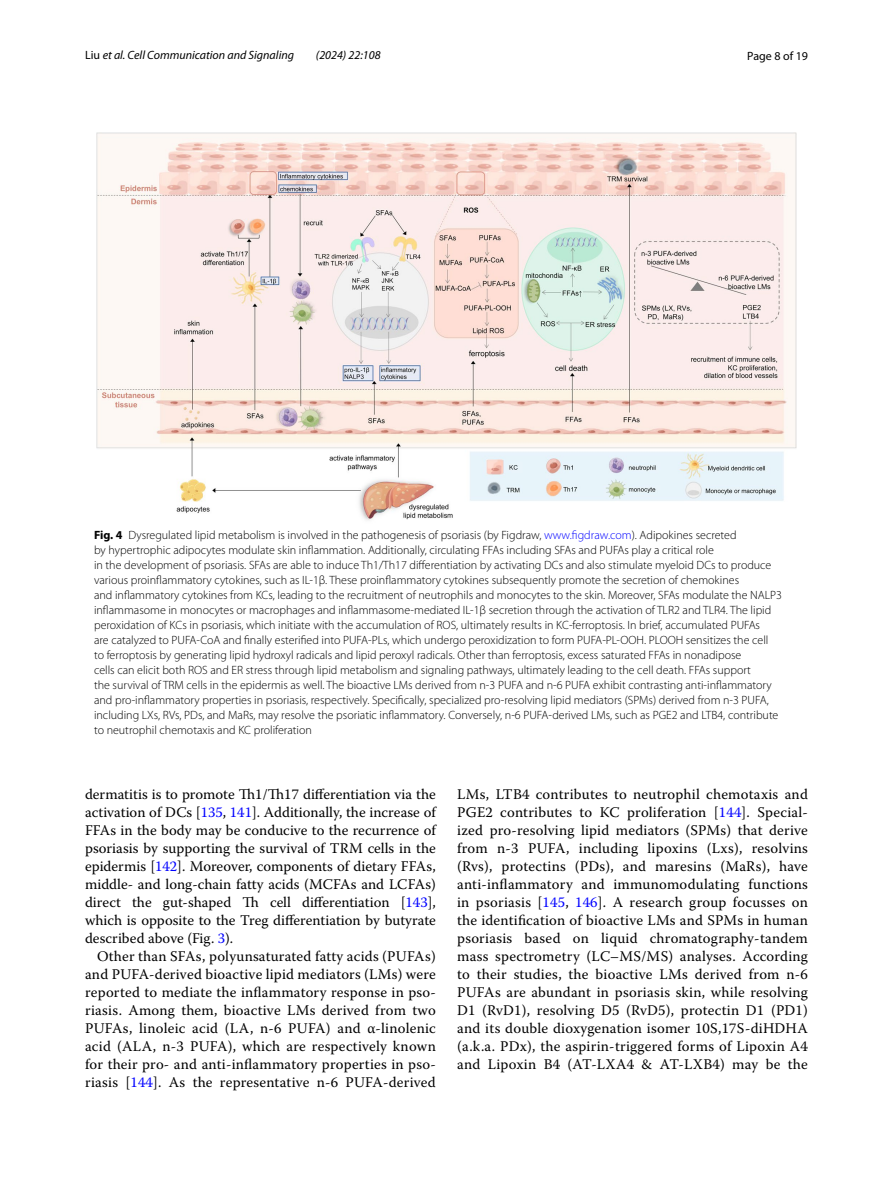
<style>
.page{position:relative;width:893px;height:1187px;background:#fff}
.page>*{position:absolute;margin:0;border:0;box-sizing:border-box;transform-origin:0 0}
.t1{font:14.7px/18px "Warnock Pro";letter-spacing:.015em;color:#000;text-align:justify}
.t2{font:300 12px/15px "Myriad Pro";color:#000}
.t3{font:italic 12px "Myriad Pro";color:#000}
.t4{font:12px "Myriad Pro";color:#000}
.s1{font-style:normal}
.s2{font-weight:700}
.s3{color:#00f}
</style>
<div class="page">
<img style="left:96px;top:133px;width:701px;height:387px">
<p class="t3" style="left:85px;top:48px;width:211px"><span class="s1">Liu</span> et al. Cell Communication and Signaling</p>
<p class="t3" style="left:316px;top:48px;width:66px">(2024) 22:108</p>
<p class="t4" style="left:747px;top:48px;width:62px">Page 8 of 19</p>
<p class="t2" style="left:94px;top:527px;width:689px"><span class="s2">Fig. 4</span> Dysregulated lipid metabolism is involved in the pathogenesis of psoriasis (by Figdraw, <span class="s3">www.figdraw.com</span>). Adipokines secreted<br>by hypertrophic adipocytes modulate skin inflammation. Additionally, circulating FFAs including SFAs and PUFAs play a critical role<br>in the development of psoriasis. SFAs are able to induce Th1/Th17 differentiation by activating DCs and also stimulate myeloid DCs to produce various proinflammatory cytokines, such as IL-1β. These proinflammatory cytokines subsequently promote the secretion of chemokines<br>and inflammatory cytokines from KCs, leading to the recruitment of neutrophils and monocytes to the skin. Moreover, SFAs modulate the NALP3 inflammasome in monocytes or macrophages and inflammasome-mediated IL-1β secretion through the activation of TLR2 and TLR4. The lipid peroxidation of KCs in psoriasis, which initiate with the accumulation of ROS, ultimately results in KC-ferroptosis. In brief, accumulated PUFAs<br>are catalyzed to PUFA-CoA and finally esterified into PUFA-PLs, which undergo peroxidization to form PUFA-PL-OOH. PLOOH sensitizes the cell<br>to ferroptosis by generating lipid hydroxyl radicals and lipid peroxyl radicals. Other than ferroptosis, excess saturated FFAs in nonadipose<br>cells can elicit both ROS and ER stress through lipid metabolism and signaling pathways, ultimately leading to the cell death. FFAs support<br>the survival of TRM cells in the epidermis as well. The bioactive LMs derived from n-3 PUFA and n-6 PUFA exhibit contrasting anti-inflammatory and pro-inflammatory properties in psoriasis, respectively. Specifically, specialized pro-resolving lipid mediators (SPMs) derived from n-3 PUFA, including LXs, RVs, PDs, and MaRs, may resolve the psoriatic inflammatory. Conversely, n-6 PUFA-derived LMs, such as PGE2 and LTB4, contribute to neutrophil chemotaxis and KC proliferation</p>
<p class="t1" style="left:85px;top:785px;width:352px">dermatitis is to promote Th1/Th17 differentiation via the activation of DCs [<span class="s3">135</span>, <span class="s3">141</span>]. Additionally, the increase of FFAs in the body may be conducive to the recurrence of psoriasis by supporting the survival of TRM cells in the epidermis [<span class="s3">142</span>]. Moreover, components of dietary FFAs, middle- and long-chain fatty acids (MCFAs and LCFAs) direct the gut-shaped Th cell differentiation [<span class="s3">143</span>], which is opposite to the Treg differentiation by butyrate described above (Fig. <span class="s3">3</span>).</p>
<p class="t1" style="left:85px;top:947px;width:352px;text-indent:12px">Other than SFAs, polyunsaturated fatty acids (PUFAs) and PUFA-derived bioactive lipid mediators (LMs) were reported to mediate the inflammatory response in pso&shy;riasis. Among them, bioactive LMs derived from two PUFAs, linoleic acid (LA, n-6 PUFA) and α-linolenic acid (ALA, n-3 PUFA), which are respectively known for their pro- and anti-inflammatory properties in pso&shy;riasis [<span class="s3">144</span>]. As the representative n-6 PUFA-derived</p>
<p class="t1" style="left:457px;top:785px;width:352px">LMs, LTB4 contributes to neutrophil chemotaxis and PGE2 contributes to KC proliferation [<span class="s3">144</span>]. Special&shy;ized pro-resolving lipid mediators (SPMs) that derive from n-3 PUFA, including lipoxins (Lxs), resolvins (Rvs), protectins (PDs), and maresins (MaRs), have anti-inflammatory and immunomodulating functions in psoriasis [<span class="s3">145</span>, <span class="s3">146</span>]. A research group focusses on the identification of bioactive LMs and SPMs in human psoriasis based on liquid chromatography-tandem mass spectrometry (LC–MS/MS) analyses. According to their studies, the bioactive LMs derived from n-6<br>PUFAs are abundant in psoriasis skin, while resolving D1 (RvD1), resolving D5 (RvD5), protectin D1 (PD1) and its double dioxygenation isomer 10S,17S-diHDHA (a.k.a. PDx), the aspirin-triggered forms of Lipoxin A4 and Lipoxin B4 (AT-LXA4 &amp; AT-LXB4) may be the</p>
</div>
